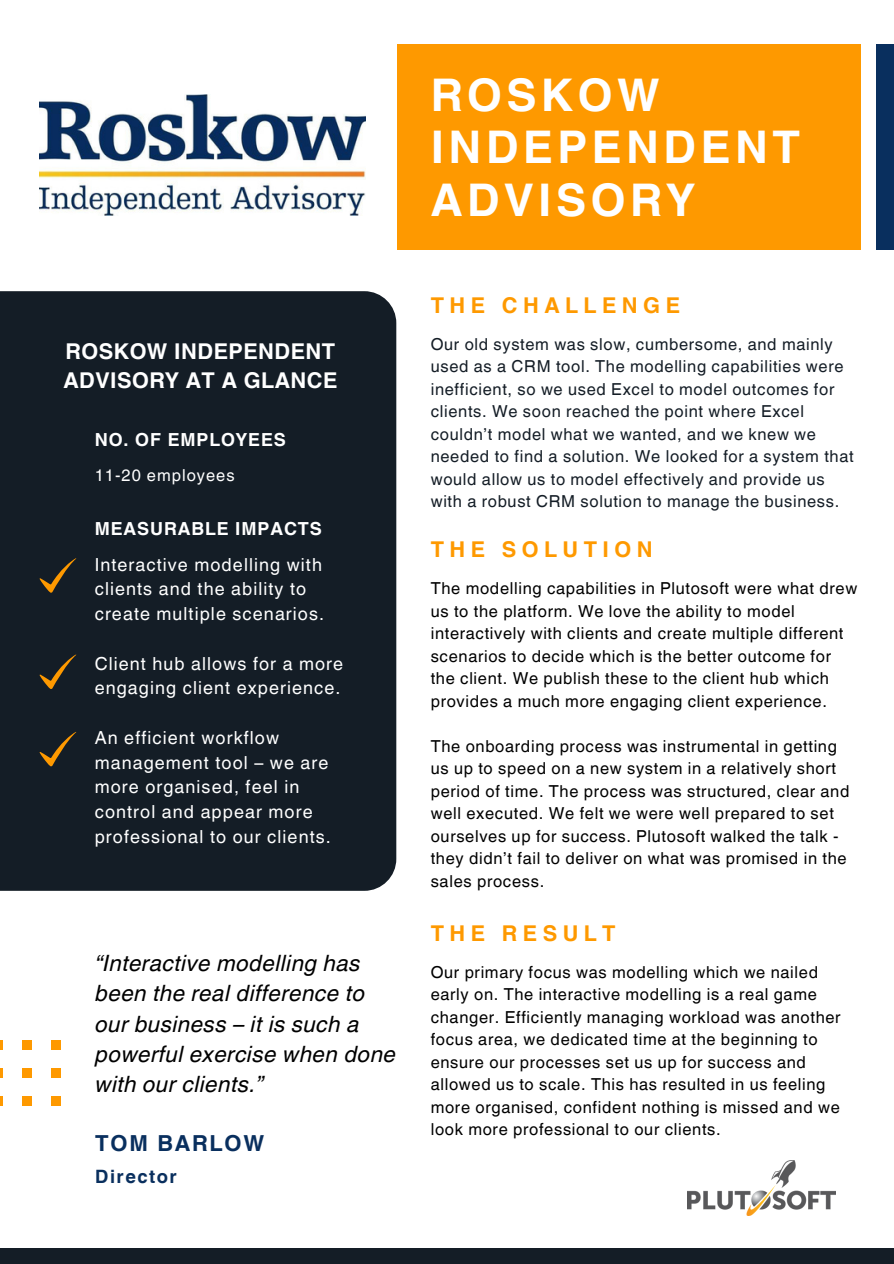
<style>
.page{position:relative;width:894px;height:1264px;background:#fff}
.page>*{position:absolute;margin:0;border:0;box-sizing:border-box;transform-origin:0 0}
.t1{font:700 45px/52.8px "Helvetica World";letter-spacing:.1em;color:#fff}
.t2{font:italic 22.5px/30.3px "Helvetica World";letter-spacing:.02em;color:#000}
.t3{font:700 22.05px "Helvetica World";letter-spacing:.08em;color:#092f5e}
.t4{font:700 21.75px/29.2px "Helvetica World";letter-spacing:.02em;color:#fff}
.t5{font:700 21.75px "Helvetica World";letter-spacing:.25em;color:#fe9900}
.t6{font:700 18.45px "Helvetica World";letter-spacing:.08em;color:#092f5e}
.t7{font:18px/24.8px "Helvetica World";letter-spacing:.06em;color:#fff}
.t8{font:700 18px "Helvetica World";letter-spacing:.05em;color:#fff}
.t9{font:16.5px/22.5px "Helvetica World";letter-spacing:.04em;color:#000}
.t10{font:16.5px/22.5px "Helvetica World";letter-spacing:.04em;color:#141d26}
.t11{font:16.5px "Helvetica World";letter-spacing:.06em;color:#fff}
</style>
<div class="page">
<div style="left:0;top:291px;width:396px;height:599px;background:#141d26"></div>
<div style="left:0;top:1248px;width:893px;height:15px;background:#141d26"></div>
<div style="left:0;top:44px;width:860px;height:205px;background:#fe9900"></div>
<div style="left:0;top:25px;width:396px;height:246px;background:#fff"></div>
<div style="left:51px;top:1040px;width:10px;height:9px;background:#fe9900"></div>
<div style="left:22px;top:1040px;width:10px;height:9px;background:#fe9900"></div>
<svg style="left:0;top:1040px;width:2px;height:9px"></svg>
<div style="left:51px;top:1067px;width:10px;height:10px;background:#fe9900"></div>
<div style="left:22px;top:1067px;width:10px;height:10px;background:#fe9900"></div>
<svg style="left:0;top:1068px;width:2px;height:9px"></svg>
<div style="left:51px;top:1095px;width:10px;height:10px;background:#fe9900"></div>
<div style="left:22px;top:1095px;width:10px;height:10px;background:#fe9900"></div>
<svg style="left:0;top:1096px;width:2px;height:9px"></svg>
<img style="left:687px;top:1160px;width:147px;height:55px">
<div style="left:875px;top:44px;width:18px;height:205px;background:#092f5e"></div>
<svg style="left:40px;top:558px;width:36px;height:34px"></svg>
<svg style="left:40px;top:654px;width:36px;height:35px"></svg>
<svg style="left:40px;top:731px;width:36px;height:35px"></svg>
<img style="left:40px;top:94px;width:325px;height:122px">
<p class="t4" style="left:63px;top:334px;width:275px">ROSKOW INDEPENDENT<br>ADVISORY AT A GLANCE</p>
<h2 class="t8" style="left:95px;top:425px;width:193px">NO. OF EMPLOYEES</h2>
<h6 class="t11" style="left:95px;top:465px;width:141px">11-20 employees</h6>
<p class="t8" style="left:95px;top:513px;width:229px">MEASURABLE IMPACTS</p>
<p class="t7" style="left:95px;top:552px;width:231px">Interactive modelling with clients and the ability to create multiple scenarios.</p>
<h4 class="t7" style="left:95px;top:651px;width:250px">Client hub allows for a more engaging client experience.</h4>
<p class="t7" style="left:95px;top:725px;width:237px">An efficient workflow management tool – we are more organised, feel in control and appear more professional to our clients.</p>
<p class="t2" style="left:95px;top:945px;width:302px">“Interactive modelling has been the real difference to our business – it is such a powerful exercise when done with our clients.”</p>
<h4 class="t3" style="left:95px;top:1124px;width:170px">TOM BARLOW</h4>
<h6 class="t6" style="left:95px;top:1161px;width:83px">Director</h6>
<h6 class="t1" style="left:430px;top:64px;width:371px">ROSKOW<br>INDEPENDENT<br>ADVISORY</h6>
<p class="t5" style="left:430px;top:287px;width:251px">THE CHALLENGE</p>
<p class="t10" style="left:430px;top:333px;width:424px">Our old system was slow, cumbersome, and mainly used as a CRM tool. The modelling capabilities were inefficient, so we used Excel to model outcomes for clients. We soon reached the point where Excel couldn’t model what we wanted, and we knew we needed to find a solution. We looked for a system that would allow us to model effectively and provide us with a robust CRM solution to manage the business.</p>
<p class="t5" style="left:430px;top:532px;width:223px">THE SOLUTION</p>
<p class="t9" style="left:430px;top:577px;width:428px">The modelling capabilities in Plutosoft were what drew us to the platform. We love the ability to model interactively with clients and create multiple different scenarios to decide which is the better outcome for the client. We publish these to the client hub which provides a much more engaging client experience.</p>
<h2 class="t9" style="left:430px;top:734px;width:420px">The onboarding process was instrumental in getting us up to speed on a new system in a relatively short period of time. The process was structured, clear and well executed. We felt we were well prepared to set ourselves up for success. Plutosoft walked the talk - they didn’t fail to deliver on what was promised in the sales process.</h2>
<h2 class="t5" style="left:430px;top:915px;width:186px">THE RESULT</h2>
<p class="t9" style="left:430px;top:960px;width:411px">Our primary focus was modelling which we nailed early on. The interactive modelling is a real game changer. Efficiently managing workload was another focus area, we dedicated time at the beginning to ensure our processes set us up for success and allowed us to scale. This has resulted in us feeling more organised, confident nothing is missed and we look more professional to our clients.</p>
</div>
